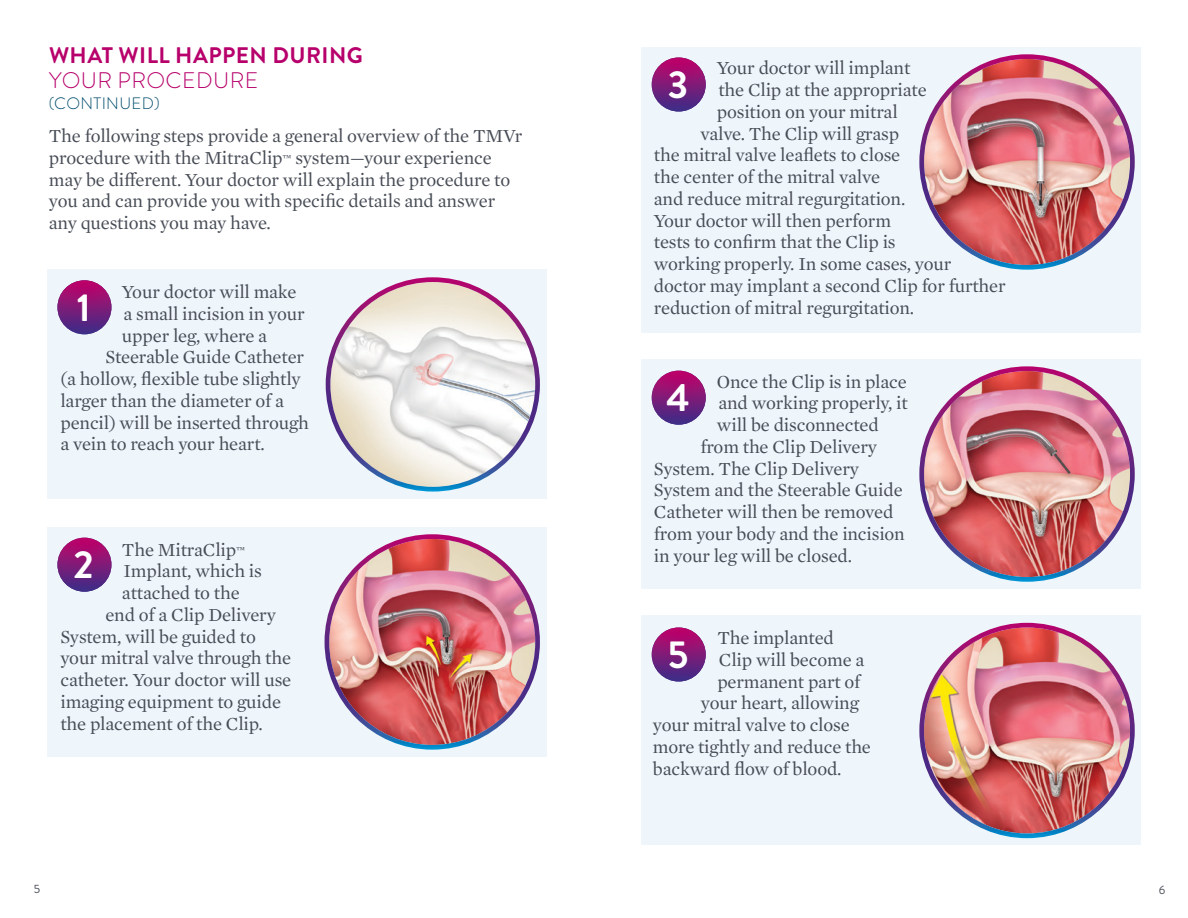
<style>
.page{position:relative;width:1188px;height:918px;background:#fff}
.page>*{position:absolute;margin:0;border:0;box-sizing:border-box;transform-origin:0 0}
.Body{font:700 39px "Brandon Grotesque";color:#fff}
.t1{font:700 22.5px/25.5px "Brandon Grotesque";letter-spacing:.02em;color:#b7006b}
.Body-2{font:18.75px/21.8px "Mercury Text G1";letter-spacing:-.01em;color:#474c55}
.t2{font:300 16.5px "Brandon Grotesque";letter-spacing:.02em;color:#004c6d}
.t3{font:12px "Brandon Grotesque";color:#474c55}
.s1{font-weight:300}
.s2{font-size:10.95px}
</style>
<div class="page">
<div style="left:641px;top:616px;width:500px;height:229px;background:#eef5fb"></div>
<img style="left:919px;top:622px;width:216px;height:217px">
<div style="left:47px;top:270px;width:500px;height:229px;background:#eef5fb"></div>
<svg style="left:325px;top:277px;width:215px;height:215px"></svg>
<div style="left:47px;top:527px;width:500px;height:230px;background:#eef5fb"></div>
<img style="left:324px;top:534px;width:216px;height:216px">
<div style="left:641px;top:359px;width:500px;height:230px;background:#eef5fb"></div>
<img style="left:919px;top:366px;width:216px;height:216px">
<div style="left:641px;top:47px;width:500px;height:285px;background:#eef5fb"></div>
<img style="left:919px;top:54px;width:216px;height:216px">
<div style="left:57px;top:280px;width:54px;height:54px;background:linear-gradient(to bottom,#c5066a,#3f2d86);border-radius:27px"></div>
<div style="left:57px;top:538px;width:54px;height:54px;background:linear-gradient(to bottom,#c10066,#42358a);border-radius:27px"></div>
<div style="left:652px;top:58px;width:54px;height:54px;background:linear-gradient(to bottom,#c00066,#42358b);border-radius:27px"></div>
<div style="left:652px;top:371px;width:54px;height:54px;background:linear-gradient(to bottom,#c20067,#403289);border-radius:27px"></div>
<div style="left:652px;top:628px;width:54px;height:54px;background:linear-gradient(to bottom,#c00066,#42358b);border-radius:27px"></div>
<p class="t1" style="left:49px;top:43px;width:315px">WHAT WILL HAPPEN DURING<br><span class="s1">YOUR PROCEDURE</span></p>
<p class="t2" style="left:49px;top:93px;width:112px">(CONTINUED)</p>
<p class="Body-2" style="left:49px;top:124px;width:475px">The following steps provide a general overview of the TMVr procedure with the MitraClip<span class="s2">™</span> system—your experience may be different. Your doctor will explain the procedure to you and can provide you with specific details and answer any questions you may have.</p>
<p class="Body-2" style="left:122px;top:280px;width:176px">Your doctor will make</p>
<p class="Body-2" style="left:123px;top:302px;width:183px">a small incision in your</p>
<p class="Body-2" style="left:122px;top:324px;width:147px">upper leg, where a</p>
<p class="Body-2" style="left:105px;top:345px;width:200px">Steerable Guide Catheter</p>
<p class="Body-2" style="left:60px;top:367px;width:242px">(a hollow, flexible tube slightly</p>
<p class="Body-2" style="left:60px;top:389px;width:225px">larger than the diameter of a</p>
<p class="Body-2" style="left:60px;top:411px;width:250px">pencil) will be inserted through</p>
<p class="Body-2" style="left:60px;top:432px;width:206px">a vein to reach your heart.</p>
<p class="Body" style="left:77px;top:280px;width:15px">1</p>
<p class="Body-2" style="left:122px;top:538px;width:125px">The MitraClip<span class="s2">™</span></p>
<p class="Body-2" style="left:123px;top:559px;width:140px">Implant, which is</p>
<p class="Body-2" style="left:122px;top:581px;width:119px">attached to the</p>
<p class="Body-2" style="left:105px;top:603px;width:172px">end of a Clip Delivery</p>
<p class="Body-2" style="left:60px;top:625px;width:197px">System, will be guided to</p>
<p class="Body-2" style="left:60px;top:646px;width:232px">your mitral valve through the</p>
<p class="Body-2" style="left:60px;top:668px;width:232px">catheter. Your doctor will use</p>
<p class="Body-2" style="left:60px;top:690px;width:222px">imaging equipment to guide</p>
<p class="Body-2" style="left:60px;top:712px;width:204px">the placement of the Clip.</p>
<p class="Body" style="left:74px;top:538px;width:22px">2</p>
<p class="Body-2" style="left:717px;top:56px;width:195px">Your doctor will implant</p>
<p class="Body-2" style="left:718px;top:78px;width:210px">the Clip at the appropriate</p>
<p class="Body-2" style="left:717px;top:100px;width:182px">position on your mitral</p>
<p class="Body-2" style="left:700px;top:122px;width:200px">valve. The Clip will grasp</p>
<p class="Body-2" style="left:654px;top:143px;width:248px">the mitral valve leaflets to close</p>
<p class="Body-2" style="left:654px;top:165px;width:228px">the center of the mitral valve</p>
<p class="Body-2" style="left:654px;top:187px;width:253px">and reduce mitral regurgitation.</p>
<p class="Body-2" style="left:654px;top:209px;width:239px">Your doctor will then perform</p>
<p class="Body-2" style="left:654px;top:230px;width:243px">tests to confirm that the Clip is</p>
<p class="Body-2" style="left:654px;top:252px;width:299px">working properly. In some cases, your</p>
<p class="Body-2" style="left:654px;top:274px;width:353px">doctor may implant a second Clip for further</p>
<p class="Body-2" style="left:654px;top:296px;width:262px">reduction of mitral regurgitation.</p>
<p class="Body" style="left:668px;top:57px;width:22px">3</p>
<p class="Body-2" style="left:717px;top:370px;width:192px">Once the Clip is in place</p>
<p class="Body-2" style="left:718px;top:391px;width:191px">and working properly, it</p>
<p class="Body-2" style="left:717px;top:413px;width:163px">will be disconnected</p>
<p class="Body-2" style="left:700px;top:435px;width:178px">from the Clip Delivery</p>
<p class="Body-2" style="left:654px;top:457px;width:207px">System. The Clip Delivery</p>
<p class="Body-2" style="left:654px;top:478px;width:250px">System and the Steerable Guide</p>
<p class="Body-2" style="left:654px;top:500px;width:241px">Catheter will then be removed</p>
<p class="Body-2" style="left:654px;top:522px;width:253px">from your body and the incision</p>
<p class="Body-2" style="left:654px;top:544px;width:200px">in your leg will be closed.</p>
<p class="Body" style="left:666px;top:371px;width:25px">4</p>
<p class="Body-2" style="left:717px;top:626px;width:118px">The implanted</p>
<p class="Body-2" style="left:719px;top:648px;width:147px">Clip will become a</p>
<p class="Body-2" style="left:717px;top:670px;width:145px">permanent part of</p>
<p class="Body-2" style="left:701px;top:691px;width:160px">your heart, allowing</p>
<p class="Body-2" style="left:653px;top:713px;width:198px">your mitral valve to close</p>
<p class="Body-2" style="left:653px;top:735px;width:220px">more tightly and reduce the</p>
<p class="Body-2" style="left:653px;top:757px;width:190px">backward flow of blood.</p>
<p class="Body" style="left:668px;top:627px;width:22px">5</p>
<p class="t3" style="left:34px;top:881px;width:8px">5</p>
<p class="t3" style="left:1159px;top:882px;width:8px">6</p>
</div>
